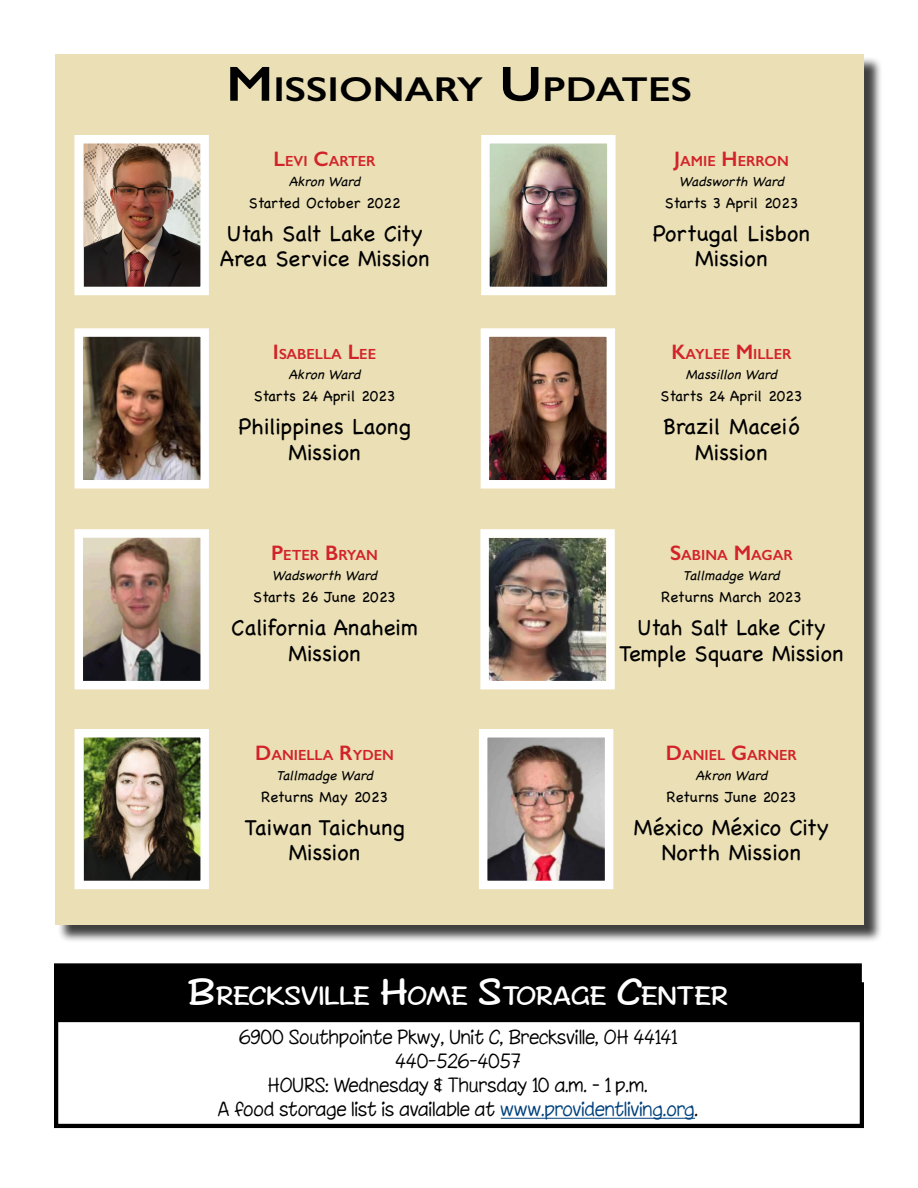
<style>
.page{position:relative;width:918px;height:1188px;background:#fff}
.page>*{position:absolute;margin:0;border:0;box-sizing:border-box;transform-origin:0 0}
.t1{font:600 34.65px "Gill Sans";color:#000;scale:1.15 1}
.t2{font:23.1px "Chinacat";color:#fff;scale:1.25 1}
.t3{font:22.5px/25.5px "Chalkboard";color:#000;text-align:center}
.t4{font:22.5px/25.5px "Chalkboard";color:#000;text-align:center;scale:.95 1}
.t5{font:100 18.15px/24px "Chinacat";color:#000;text-align:center}
.t6{font:15px "Chalkboard";color:#000}
.t7{font:600 14.7px "Gill Sans";color:#d2232a}
.t8{font:italic 13.5px "Chalkboard";color:#000}
.s1{font-size:49.5px}
.s2{font-size:21px}
.s3{font-size:33px}
.s4{color:#00427e}
</style>
<div class="page">
<div style="left:57px;top:56px;width:826px;height:887px;background:#000;opacity:.75"></div>
<div style="left:55px;top:54px;width:809px;height:870px;background:#eadfb5"></div>
<img style="left:491px;top:145px;width:115px;height:140px">
<div style="left:481px;top:135px;width:135px;height:160px;border:9px solid #fff"></div>
<img style="left:490px;top:539px;width:115px;height:140px">
<div style="left:480px;top:529px;width:135px;height:160px;border:9px solid #fff"></div>
<img style="left:491px;top:338px;width:114px;height:141px">
<div style="left:481px;top:328px;width:134px;height:161px;border:9px solid #fff"></div>
<img style="left:85px;top:338px;width:114px;height:141px">
<div style="left:75px;top:328px;width:134px;height:161px;border:9px solid #fff"></div>
<img style="left:85px;top:739px;width:114px;height:140px">
<div style="left:75px;top:729px;width:134px;height:160px;border:9px solid #fff"></div>
<img style="left:85px;top:539px;width:114px;height:140px">
<div style="left:75px;top:529px;width:134px;height:160px;border:9px solid #fff"></div>
<img style="left:84px;top:145px;width:115px;height:140px">
<div style="left:74px;top:135px;width:135px;height:160px;border:9px solid #fff"></div>
<img style="left:489px;top:739px;width:114px;height:140px">
<div style="left:479px;top:729px;width:134px;height:160px;border:9px solid #fff"></div>
<div style="left:54px;top:982px;width:810px;height:146px;border:4px solid #000"></div>
<div style="left:54px;top:963px;width:808px;height:59px;background:#000;border:2px solid #000"></div>
<hr style="left:501px;top:1118px;width:194px;height:1px;background:#00427e">
<h1 class="t1" style="left:226px;top:68px;width:407px"><span class="s1">M</span>ISSIONARY <span class="s1">U</span>PDATES</h1>
<p class="t7" style="left:274px;top:152px;width:104px"><span class="s2">L</span>EVI <span class="s2">C</span>ARTER</p>
<p class="t8" style="left:289px;top:173px;width:78px">AkronWard</p>
<p class="t6" style="left:249px;top:194px;width:153px">Started October 2022</p>
<p class="t3" style="left:220px;top:220px;width:211px;text-align:left">Utah Salt Lake City<br>Area Service Mission</p>
<p class="t7" style="left:273px;top:345px;width:105px"><span class="s2">I</span> SABELLA <span class="s2">L</span>EE</p>
<p class="t8" style="left:289px;top:367px;width:78px">AkronWard</p>
<p class="t6" style="left:254px;top:387px;width:143px">Starts 24 April 2023</p>
<p class="t3" style="left:238px;top:414px;width:174px">Philippines Laong<br>Mission</p>
<p class="t7" style="left:271px;top:546px;width:108px"><span class="s2">P</span>ETER <span class="s2">B</span>RYAN</p>
<p class="t8" style="left:272px;top:568px;width:112px">WadsworthWard</p>
<p class="t6" style="left:253px;top:588px;width:144px">Starts 26 June 2023</p>
<p class="t3" style="left:231px;top:615px;width:188px">California Anaheim<br>Mission</p>
<p class="t7" style="left:255px;top:746px;width:140px"><span class="s2">D</span>ANIELLA <span class="s2">R</span>YDEN</p>
<p class="t8" style="left:276px;top:768px;width:103px">TallmadgeWard</p>
<p class="t6" style="left:261px;top:788px;width:128px">Returns May 2023</p>
<p class="t3" style="left:244px;top:814px;width:162px">Taiwan Taichung<br>Mission</p>
<p class="t7" style="left:674px;top:152px;width:116px"><span class="s2">J</span>AMIE <span class="s2">H</span>ERRON</p>
<p class="t8" style="left:679px;top:174px;width:112px">WadsworthWard</p>
<p class="t6" style="left:665px;top:194px;width:135px">Starts 3 April 2023</p>
<p class="t3" style="left:653px;top:220px;width:159px">Portugal Lisbon<br>Mission</p>
<p class="t7" style="left:671px;top:345px;width:122px"><span class="s2">K</span>AYLEE <span class="s2">M</span>ILLER</p>
<p class="t8" style="left:686px;top:367px;width:98px">MassillonWard</p>
<p class="t6" style="left:661px;top:387px;width:143px">Starts 24 April 2023</p>
<p class="t3" style="left:663px;top:414px;width:138px">Brazil Maceió<br>Mission</p>
<p class="t7" style="left:670px;top:546px;width:124px"><span class="s2">S</span>ABINA <span class="s2">M</span>AGAR</p>
<p class="t8" style="left:683px;top:568px;width:103px">TallmadgeWard</p>
<p class="t6" style="left:661px;top:588px;width:142px">Returns March 2023</p>
<p class="t4" style="left:619px;top:615px;width:238px">Utah Salt Lake City<br>Temple Square Mission</p>
<p class="t7" style="left:666px;top:746px;width:133px"><span class="s2">D</span>ANIEL <span class="s2">G</span>ARNER</p>
<p class="t8" style="left:696px;top:768px;width:78px">AkronWard</p>
<p class="t6" style="left:666px;top:788px;width:132px">Returns June 2023</p>
<p class="t3" style="left:634px;top:814px;width:197px">México México City<br>North Mission</p>
<p class="t2" style="left:188px;top:982px;width:434px"><span class="s3">B</span>RECKSVILLE <span class="s3">H</span>OME <span class="s3">S</span>TORAGE <span class="s3">C</span>ENTER</p>
<p class="t5" style="left:218px;top:1025px;width:482px">6900 Southpointe Pkwy, Unit C, Brecksville, OH 44141<br>440-526-4057<br>Hours: Wednesday &amp; Thursday 10 a.m. – 1 p.m.<br>A food storage list is available at <span class="s4">www.providentliving.org</span>.</p>
</div>
